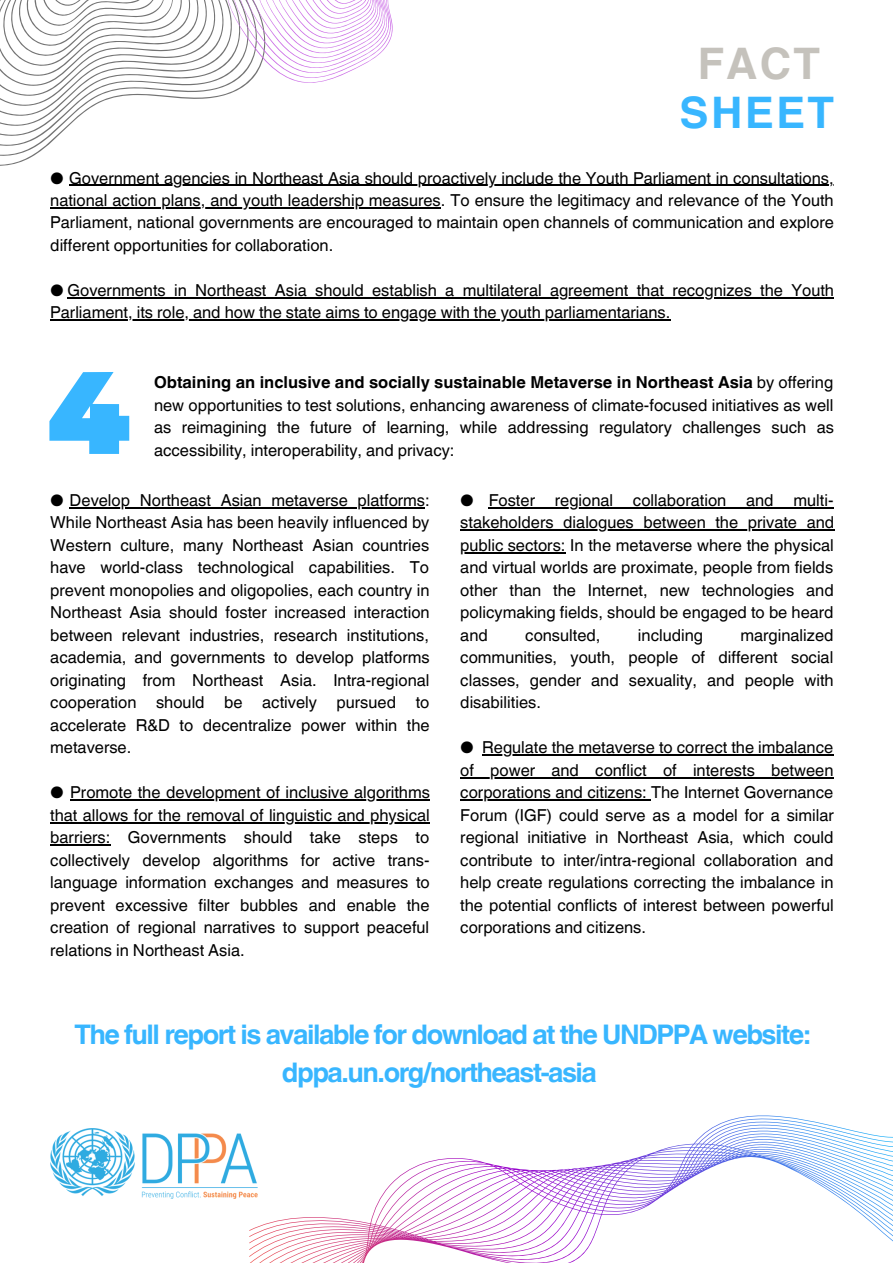
<style>
.page{position:relative;width:893px;height:1264px;background:#fff}
.page>*{position:absolute;margin:0;border:0;box-sizing:border-box;transform-origin:0 0}
.t1{font:700 43.5px "Helvetica World";letter-spacing:.055em;color:#38b6ff}
.t2{font:700 43.5px "Helvetica World";color:#c5c2bc}
.t3{font:700 27px/38.2px "Helvetica World";letter-spacing:-.055em;color:#38b6ff;text-align:center}
.t4{font:16.5px/22.5px "Helvetica World";color:#000;text-align:justify}
.s1{font-weight:700}
</style>
<div class="page">
<svg style="left:49px;top:372px;width:80px;height:82px"></svg>
<hr style="left:69px;top:185px;width:764px;height:1px;background:#000">
<hr style="left:50px;top:207px;width:391px;height:1px;background:#000">
<hr style="left:67px;top:297px;width:767px;height:1px;background:#000">
<hr style="left:50px;top:319px;width:620px;height:2px;background:#000">
<svg style="left:0;top:0;width:393px;height:166px"></svg>
<svg style="left:249px;top:1115px;width:643px;height:147px"></svg>
<img style="left:50px;top:1127px;width:207px;height:71px">
<hr style="left:70px;top:507px;width:355px;height:1px;background:#000">
<hr style="left:70px;top:799px;width:360px;height:1px;background:#000">
<hr style="left:50px;top:822px;width:380px;height:1px;background:#000">
<hr style="left:50px;top:844px;width:60px;height:1px;background:#000">
<hr style="left:488px;top:507px;width:66px;height:1px;background:#000">
<hr style="left:554px;top:507px;width:279px;height:1px;background:#000">
<hr style="left:460px;top:529px;width:374px;height:1px;background:#000">
<hr style="left:460px;top:552px;width:105px;height:1px;background:#000">
<hr style="left:482px;top:754px;width:351px;height:1px;background:#000">
<hr style="left:460px;top:777px;width:373px;height:1px;background:#000">
<hr style="left:460px;top:799px;width:191px;height:1px;background:#000">
<h1 class="t2" style="left:697px;top:28px;width:124px">FACT</h1>
<h1 class="t1" style="left:679px;top:77px;width:156px">SHEET</h1>
<p class="t4" style="left:50px;top:166px;width:785px">● Government agencies in Northeast Asia should proactively include the Youth Parliament in consultations, national action plans, and youth leadership measures. To ensure the legitimacy and relevance of the Youth Parliament, national governments are encouraged to maintain open channels of communication and explore different opportunities for collaboration.</p>
<p class="t4" style="left:50px;top:279px;width:785px">● Governments in Northeast Asia should establish a multilateral agreement that recognizes the Youth<br>Parliament, its role, and how the state aims to engage with the youth parliamentarians.</p>
<p class="t4" style="left:154px;top:371px;width:681px"><span class="s1">Obtaining an inclusive and socially sustainable Metaverse in Northeast Asia</span> by offering new opportunities to test solutions, enhancing awareness of climate-focused initiatives as well as reimagining the future of learning, while addressing regulatory challenges such as accessibility, interoperability, and privacy:</p>
<p class="t4" style="left:50px;top:489px;width:381px">● Develop Northeast Asian metaverse platforms:<br>While Northeast Asia has been heavily influenced by Western culture, many Northeast Asian countries have world-class technological capabilities. To prevent monopolies and oligopolies, each country in Northeast Asia should foster increased interaction between relevant industries, research institutions, academia, and governments to develop platforms originating from Northeast Asia. Intra-regional cooperation should be actively pursued to accelerate R&amp;D to decentralize power within the metaverse.</p>
<p class="t4" style="left:50px;top:781px;width:381px">● Promote the development of inclusive algorithms that allows for the removal of linguistic and physical barriers: Governments should take steps to collectively develop algorithms for active trans&shy;language information exchanges and measures to prevent excessive filter bubbles and enable the creation of regional narratives to support peaceful relations in Northeast Asia.</p>
<p class="t4" style="left:460px;top:489px;width:375px">● Foster regional collaboration and multi&shy;stakeholders dialogues between the private and public sectors: In the metaverse where the physical and virtual worlds are proximate, people from fields other than the Internet, new technologies and policymaking fields, should be engaged to be heard and</p>
<p class="t4" style="left:460px;top:624px;width:375px;text-indent:280px">marginalized communities, youth, people of different social classes, gender and sexuality, and people with disabilities.</p>
<p class="t4" style="left:460px;top:736px;width:375px">● Regulate the metaverse to correct the imbalance of power and conflict of interests between corporations and citizens: The Internet Governance Forum (IGF) could serve as a model for a similar regional initiative in Northeast Asia, which could contribute to inter/intra-regional collaboration and help create regulations correcting the imbalance in the potential conflicts of interest between powerful corporations and citizens.</p>
<p class="t4" style="left:525px;top:624px;width:77px">consulted,</p>
<p class="t4" style="left:638px;top:624px;width:67px">including</p>
<h2 class="t3" style="left:74px;top:1012px;width:737px">The full report is available for download at the UNDPPA website: dppa.un.org/northeast-asia</h2>
</div>
